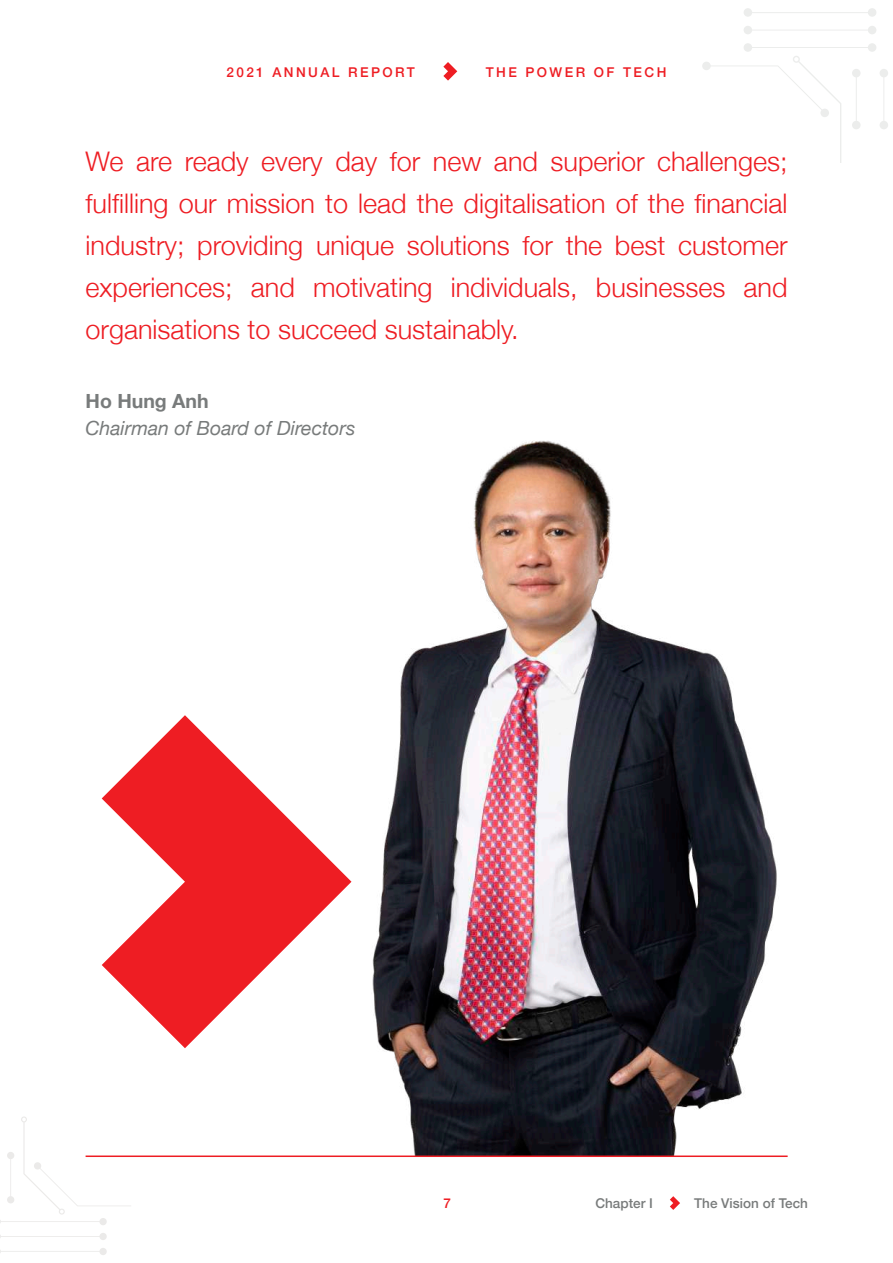
<style>
.page{position:relative;width:893px;height:1263px;background:#fff}
.page>*{position:absolute;margin:0;border:0;box-sizing:border-box;transform-origin:0 0}
.t1{font:300 27px/42px "Helvetica Neue";color:#ee1d23;text-align:justify}
.t2{font:italic 19.5px "Helvetica Neue";color:#787b7b}
.t3{font:700 19.5px "Helvetica Neue";color:#787b7b}
.t4{font:500 13.5px "Helvetica Neue";letter-spacing:.18em;color:#ee1d23}
.t5{font:500 13.5px "Helvetica Neue";color:#787b7b}
</style>
<div class="page">
<svg style="left:443px;top:62px;width:14px;height:19px"></svg>
<svg style="left:744px;top:8px;width:132px;height:9px"></svg>
<svg style="left:744px;top:26px;width:132px;height:8px"></svg>
<svg style="left:702px;top:43px;width:186px;height:119px"></svg>
<svg style="left:0;top:1248px;width:107px;height:7px"></svg>
<svg style="left:0;top:1233px;width:107px;height:7px"></svg>
<svg style="left:0;top:1116px;width:131px;height:109px"></svg>
<svg style="left:670px;top:1196px;width:10px;height:14px"></svg>
<img style="left:351px;top:440px;width:426px;height:715px">
<svg style="left:102px;top:715px;width:249px;height:333px"></svg>
<hr style="left:86px;top:1155px;width:702px;height:2px;background:#ee1d23">
<p class="t4" style="left:226px;top:64px;width:190px">2021 ANNUAL REPORT</p>
<p class="t4" style="left:486px;top:64px;width:182px">THE POWER OF TECH</p>
<p class="t1" style="left:86px;top:140px;width:704px">We are ready every day for new and superior challenges; fulfilling our mission to lead the digitalisation of the financial industry; providing unique solutions for the best customer experiences; and motivating individuals, businesses and organisations to succeed sustainably.</p>
<p class="t3" style="left:86px;top:389px;width:125px">Ho Hung Anh</p>
<p class="t2" style="left:86px;top:417px;width:271px">Chairman of Board of Directors</p>
<p class="t4" style="left:444px;top:1195px;width:9px">7</p>
<p class="t5" style="left:595px;top:1194px;width:59px">Chapter I</p>
<p class="t5" style="left:694px;top:1194px;width:115px">The Vision of Tech</p>
</div>
